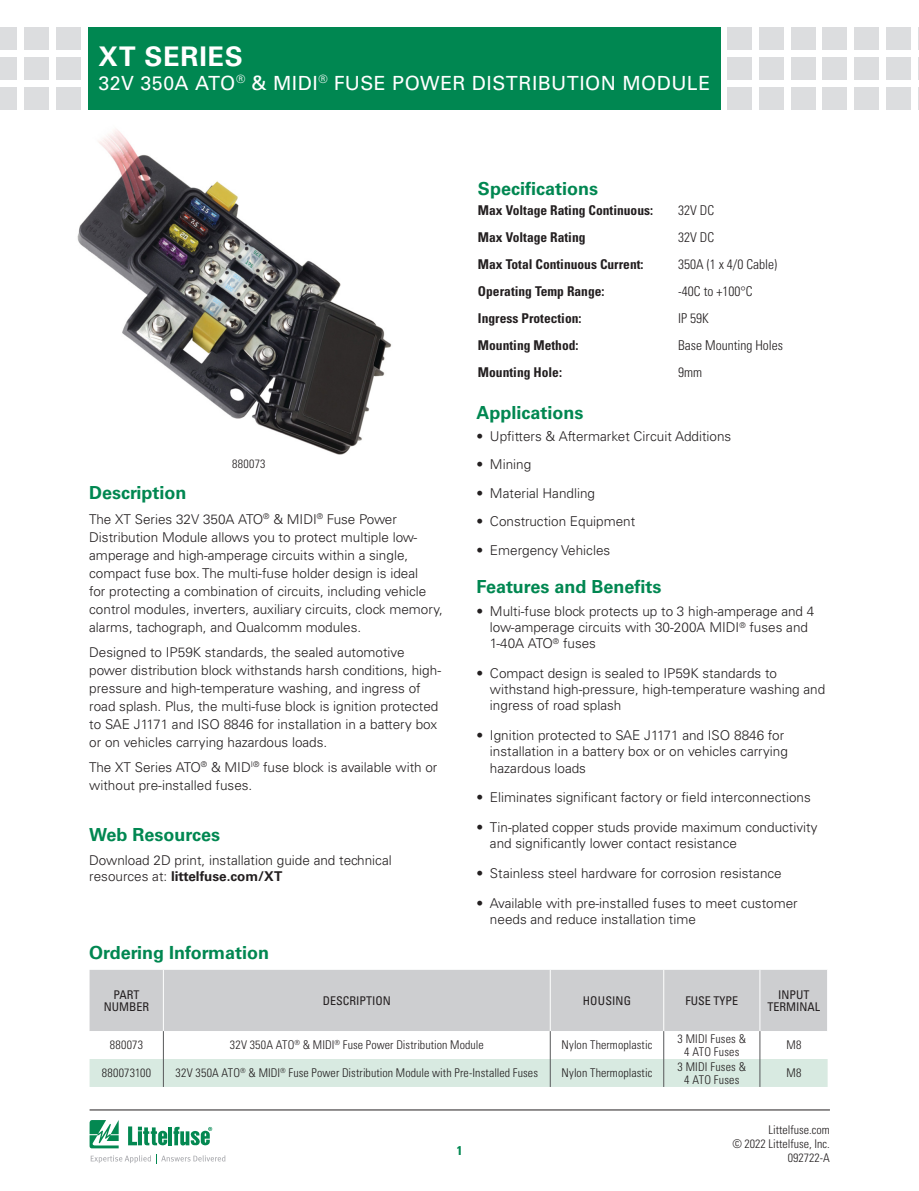
<style>
.page{position:relative;width:919px;height:1191px;background:#fff}
.page>*{position:absolute;margin:0;border:0;box-sizing:border-box;transform-origin:0 0}
.Head_Large{font:700 27px "Univers LT Std";letter-spacing:.03em;color:#fff}
.Head_Large-2{font:19.5px "Univers LT Std";letter-spacing:.02em;color:#fff}
.Green_Subheads{font:700 18px "Univers LT Std";color:#008751}
.Body_text{font:700 18px "Univers LT Std";color:#008751}
.Body_text-2{font:300 13.5px/18px "Univers LT Std";color:#231f20}
.段落样式1{font:700 condensed 13.5px "Univers LT Std";color:#231f20}
.段落样式1-2{font:300 condensed 13.5px "Univers LT Std";color:#231f20}
.t1{font:700 condensed 12.75px "Univers LT Std";color:#008751}
.Chart_Body{font:300 condensed 12px/14.2px "Univers LT Std";letter-spacing:.005em;color:#231f20;text-align:right}
.Chart_Body-2{font:condensed 12px/12px "Univers LT Std";color:#231f20;text-align:center}
.Footnotes__7_21_2010{font:300 condensed 12px/12.8px "Univers LT Std";letter-spacing:.02em;color:#231f20;text-align:center}
.s1{font-weight:700}
</style>
<div class="page">
<div style="left:56px;top:27px;width:25px;height:23px;background:#dcdddf"></div>
<div style="left:56px;top:57px;width:25px;height:23px;background:#dcdddf"></div>
<div style="left:56px;top:87px;width:25px;height:22px;background:#dcdddf"></div>
<div style="left:24px;top:27px;width:25px;height:23px;background:#dcdddf"></div>
<div style="left:24px;top:57px;width:25px;height:23px;background:#dcdddf"></div>
<div style="left:24px;top:87px;width:25px;height:22px;background:#dcdddf"></div>
<div style="left:0;top:27px;width:17px;height:23px;background:#dcdddf"></div>
<div style="left:0;top:57px;width:17px;height:23px;background:#dcdddf"></div>
<div style="left:0;top:87px;width:17px;height:22px;background:#dcdddf"></div>
<div style="left:727px;top:27px;width:24px;height:23px;background:#dcdddf"></div>
<div style="left:727px;top:57px;width:24px;height:23px;background:#dcdddf"></div>
<div style="left:727px;top:87px;width:24px;height:22px;background:#dcdddf"></div>
<div style="left:758px;top:27px;width:25px;height:23px;background:#dcdddf"></div>
<div style="left:758px;top:57px;width:25px;height:23px;background:#dcdddf"></div>
<div style="left:758px;top:87px;width:25px;height:22px;background:#dcdddf"></div>
<div style="left:790px;top:27px;width:25px;height:23px;background:#dcdddf"></div>
<div style="left:790px;top:57px;width:25px;height:23px;background:#dcdddf"></div>
<div style="left:790px;top:87px;width:25px;height:22px;background:#dcdddf"></div>
<div style="left:854px;top:27px;width:25px;height:23px;background:#dcdddf"></div>
<div style="left:854px;top:57px;width:25px;height:23px;background:#dcdddf"></div>
<div style="left:854px;top:87px;width:25px;height:22px;background:#dcdddf"></div>
<div style="left:822px;top:27px;width:25px;height:23px;background:#dcdddf"></div>
<div style="left:822px;top:57px;width:25px;height:23px;background:#dcdddf"></div>
<div style="left:822px;top:87px;width:25px;height:22px;background:#dcdddf"></div>
<div style="left:886px;top:27px;width:24px;height:23px;background:#dcdddf"></div>
<div style="left:886px;top:57px;width:24px;height:23px;background:#dcdddf"></div>
<div style="left:886px;top:87px;width:24px;height:22px;background:#dcdddf"></div>
<svg style="left:918px;top:27px;width:1px;height:23px"></svg>
<svg style="left:918px;top:57px;width:1px;height:23px"></svg>
<svg style="left:918px;top:87px;width:1px;height:22px"></svg>
<div style="left:88px;top:27px;width:633px;height:82px;background:#008751"></div>
<hr style="left:90px;top:1109px;width:739px;height:1px;background:#231f20">
<svg style="left:90px;top:1120px;width:135px;height:43px"></svg>
<img style="left:77px;top:129px;width:315px;height:325px">
<div style="left:90px;top:970px;width:737px;height:61px;background:#cdced0"></div>
<hr style="left:163px;top:969px;width:1px;height:62px;background:#fff">
<hr style="left:550px;top:969px;width:1px;height:62px;background:#fff">
<hr style="left:663px;top:969px;width:1px;height:62px;background:#fff">
<hr style="left:759px;top:969px;width:1px;height:62px;background:#fff">
<svg style="left:90px;top:1031px;width:737px;height:56px"></svg>
<p class="Head_Large" style="left:98px;top:41px;width:146px">XT SERIES</p>
<p class="Head_Large-2" style="left:98px;top:71px;width:613px">32V 350A ATO<sup>®</sup> &amp; MIDI<sup>®</sup> FUSE POWER DISTRIBUTION MODULE</p>
<p class="Chart_Body" style="left:232px;top:456px;width:35px">880073</p>
<p class="Green_Subheads" style="left:89px;top:482px;width:99px">Description</p>
<p class="Body_text-2" style="left:89px;top:510px;width:355px">The XT Series 32V 350A ATO<sup>®</sup> &amp; MIDI<sup>®</sup> Fuse Power Distribution Module allows you to protect multiple low&shy;amperage and high-amperage circuits within a single, compact fuse box. The multi-fuse holder design is ideal<br>for protecting a combination of circuits, including vehicle control modules, inverters, auxiliary circuits, clock memory, alarms, tachograph, and Qualcomm modules.</p>
<p class="Body_text-2" style="left:89px;top:643px;width:353px">Designed to IP59K standards, the sealed automotive power distribution block withstands harsh conditions, high&shy;pressure and high-temperature washing, and ingress of road splash. Plus, the multi-fuse block is ignition protected to SAE J1171 and ISO 8846 for installation in a battery box or on vehicles carrying hazardous loads.</p>
<p class="Body_text-2" style="left:89px;top:758px;width:350px">The XT Series ATO<sup>®</sup> &amp; MID<sup>I®</sup> fuse block is available with or without pre-installed fuses.</p>
<p class="Green_Subheads" style="left:89px;top:824px;width:132px">Web Resources</p>
<p class="Body_text-2" style="left:89px;top:851px;width:304px;line-height:16.5px">Download 2D print, installation guide and technical resources at: <span class="s1">littelfuse.com/XT</span></p>
<p class="Green_Subheads" style="left:478px;top:178px;width:122px">Specifications</p>
<p class="段落样式1" style="left:478px;top:202px;width:177px">Max Voltage Rating Continuous:</p>
<p class="段落样式1-2" style="left:678px;top:202px;width:37px">32V DC</p>
<p class="段落样式1" style="left:478px;top:229px;width:109px">Max Voltage Rating</p>
<p class="段落样式1-2" style="left:678px;top:229px;width:37px">32V DC</p>
<p class="段落样式1" style="left:478px;top:256px;width:167px">Max Total Continuous Current:</p>
<p class="段落样式1-2" style="left:678px;top:256px;width:100px">350A (1 x 4/0 Cable)</p>
<p class="段落样式1" style="left:478px;top:283px;width:128px">Operating Temp Range:</p>
<p class="段落样式1-2" style="left:678px;top:283px;width:76px">-40C to +100°C</p>
<p class="段落样式1" style="left:478px;top:310px;width:105px">Ingress Protection:</p>
<p class="段落样式1-2" style="left:678px;top:310px;width:32px">IP 59K</p>
<p class="段落样式1" style="left:478px;top:337px;width:102px">Mounting Method:</p>
<p class="段落样式1-2" style="left:678px;top:337px;width:106px">Base Mounting Holes</p>
<p class="段落样式1" style="left:478px;top:364px;width:85px">Mounting Hole:</p>
<p class="段落样式1-2" style="left:678px;top:364px;width:26px">9mm</p>
<p class="Green_Subheads" style="left:476px;top:402px;width:109px">Applications</p>
<p class="Body_text-2" style="left:476px;top:427px;width:256px">• Upfitters &amp; Aftermarket Circuit Additions</p>
<p class="Body_text-2" style="left:476px;top:455px;width:56px">• Mining</p>
<p class="Body_text-2" style="left:476px;top:484px;width:120px">• Material Handling</p>
<p class="Body_text-2" style="left:476px;top:512px;width:160px">• Construction Equipment</p>
<p class="Body_text-2" style="left:476px;top:541px;width:135px">• Emergency Vehicles</p>
<p class="Body_text" style="left:476px;top:576px;width:186px">Features and Benefits</p>
<p class="Body_text-2" style="left:490px;top:603px;width:326px;line-height:16.2px;text-indent:-14px">• Multi-fuse block protects up to 3 high-amperage and 4 low-amperage circuits with 30-200A MIDI<sup>®</sup> fuses and<br>1-40A ATO<sup>®</sup> fuses</p>
<p class="Body_text-2" style="left:490px;top:665px;width:337px;line-height:16.2px;text-indent:-14px">• Compact design is sealed to IP59K standards to withstand high-pressure, high-temperature washing and ingress of road splash</p>
<p class="Body_text-2" style="left:490px;top:727px;width:299px;line-height:16.2px;text-indent:-14px">• Ignition protected to SAE J1171 and ISO 8846 for installation in a battery box or on vehicles carrying hazardous loads</p>
<p class="Body_text-2" style="left:476px;top:788px;width:336px">• Eliminates significant factory or field interconnections</p>
<p class="Body_text-2" style="left:490px;top:819px;width:329px;line-height:16.2px;text-indent:-14px">• Tin-plated copper studs provide maximum conductivity and significantly lower contact resistance</p>
<p class="Body_text-2" style="left:476px;top:864px;width:307px">• Stainless steel hardware for corrosion resistance</p>
<p class="Body_text-2" style="left:490px;top:894px;width:309px;line-height:16.2px;text-indent:-14px">• Available with pre-installed fuses to meet customer needs and reduce installation time</p>
<p class="Green_Subheads" style="left:89px;top:942px;width:181px">Ordering Information</p>
<p class="Chart_Body-2" style="left:104px;top:988px;width:47px">PART<br>NUMBER</p>
<p class="Chart_Body-2" style="left:323px;top:994px;width:70px">DESCRIPTION</p>
<p class="Chart_Body-2" style="left:582px;top:994px;width:50px">HOUSING</p>
<p class="Chart_Body-2" style="left:685px;top:994px;width:54px">FUSE TYPE</p>
<p class="Chart_Body-2" style="left:767px;top:988px;width:54px">INPUT<br>TERMINAL</p>
<p class="Chart_Body" style="left:110px;top:1038px;width:35px">880073</p>
<p class="Chart_Body" style="left:230px;top:1038px;width:255px">32V 350A ATO<sup>®</sup> &amp; MIDI<sup>®</sup> Fuse Power Distribution Module</p>
<p class="Chart_Body" style="left:561px;top:1038px;width:92px">Nylon Thermoplastic</p>
<p class="Footnotes__7_21_2010" style="left:677px;top:1032px;width:70px">3 MIDI Fuses &amp;<br>4 ATO Fuses</p>
<p class="Footnotes__7_21_2010" style="left:786px;top:1038px;width:16px">M8</p>
<p class="Chart_Body" style="left:102px;top:1066px;width:51px">880073100</p>
<p class="Chart_Body" style="left:176px;top:1066px;width:364px">32V 350A ATO<sup>®</sup> &amp; MIDI<sup>®</sup> Fuse Power Distribution Module with Pre-Installed Fuses</p>
<p class="Chart_Body" style="left:561px;top:1066px;width:92px">Nylon Thermoplastic</p>
<p class="Footnotes__7_21_2010" style="left:677px;top:1060px;width:70px">3 MIDI Fuses &amp;<br>4 ATO Fuses</p>
<p class="Footnotes__7_21_2010" style="left:786px;top:1066px;width:16px">M8</p>
<p class="t1" style="left:456px;top:1142px;width:7px">1</p>
<p class="Chart_Body" style="left:732px;top:1122px;width:99px">Littelfuse.com<br>© 2022 Littelfuse, Inc.<br>092722-A</p>
</div>
